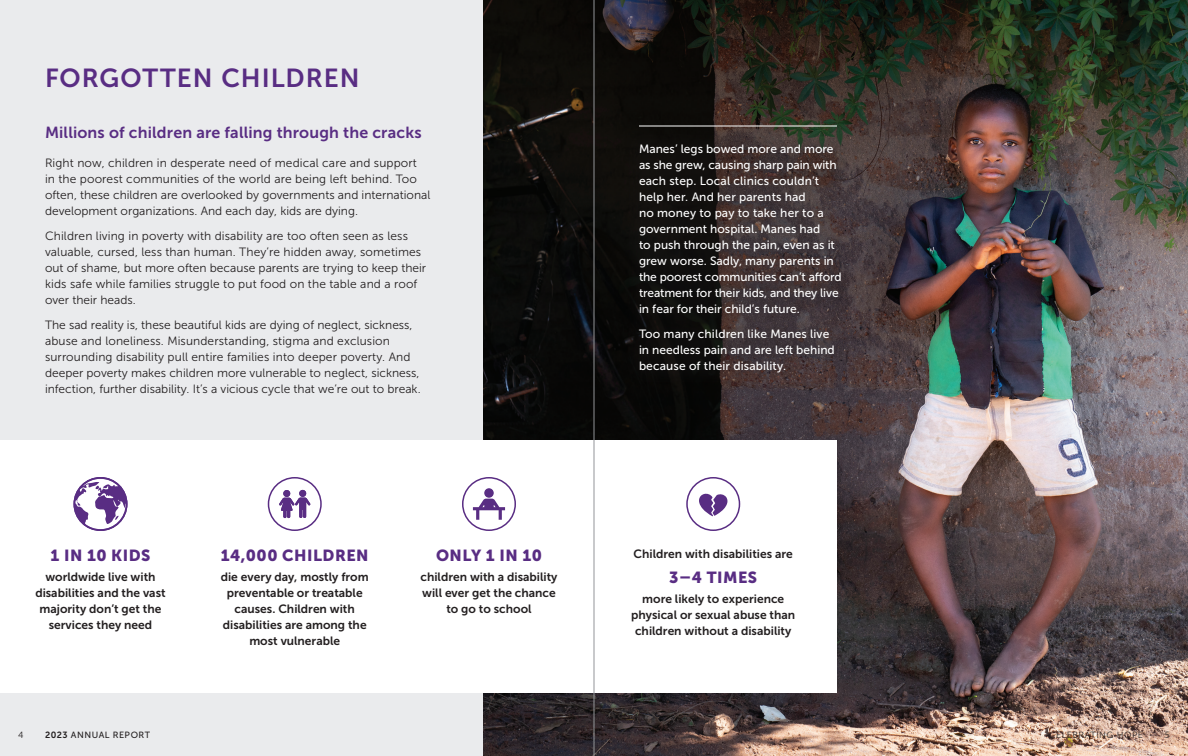
<style>
.page{position:relative;width:1188px;height:756px;background:#fff}
.page>*{position:absolute;margin:0;border:0;box-sizing:border-box;transform-origin:0 0}
.Heading_1{font:26px "Museo Sans 700";letter-spacing:.04em;color:#592d83}
.Text_Paragraph{font:16px "Museo Sans 700";letter-spacing:.01em;color:#592d83}
.Text_Paragraph-2{font:16px "Museo Sans 900";letter-spacing:.03em;color:#592d83}
.Text_Paragraph-3{font:12px/16px "Museo Sans 300";letter-spacing:.005em;color:#231f20}
.Text_Paragraph-4{font:12px/16px "Museo Sans 500";color:#fff}
.Text_Paragraph-5{font:12px/16px "Museo Sans 700";color:#231f20;text-align:center}
.Text_Paragraph-6{font:9px "Museo Sans 300";letter-spacing:.055em;color:#231f20}
.Text_Paragraph-7{font:9px "Museo Sans 500";letter-spacing:.06em;color:#231f20}
.s1{font-family:"Museo Sans 700"}
</style>
<div class="page">
<div style="left:0;top:0;width:594px;height:756px;background:#eaebed"></div>
<img style="left:484px;top:0;width:704px;height:756px">
<div style="left:0;top:441px;width:837px;height:252px;background:#fff"></div>
<svg style="left:268px;top:477px;width:54px;height:54px"></svg>
<div style="left:620px;top:125px;width:240px;height:266px;background:#231f20;opacity:.25"></div>
<hr style="left:639px;top:126px;width:198px;height:1px;background:#fff">
<hr style="left:594px;top:0;width:1px;height:756px;background:#939598">
<svg style="left:74px;top:477px;width:54px;height:54px"></svg>
<svg style="left:686px;top:477px;width:54px;height:54px"></svg>
<svg style="left:462px;top:477px;width:54px;height:54px"></svg>
<p class="Heading_1" style="left:45px;top:64px;width:316px">FORGOTTEN CHILDREN</p>
<p class="Text_Paragraph" style="left:45px;top:124px;width:378px">Millions of children are falling through the cracks</p>
<p class="Text_Paragraph-3" style="left:45px;top:154px;width:387px">Right now, children in desperate need of medical care and support<br>in the poorest communities of the world are being left behind. Too often, these children are overlooked by governments and international development organizations. And each day, kids are dying.</p>
<p class="Text_Paragraph-3" style="left:45px;top:227px;width:383px">Children living in poverty with disability are too often seen as less valuable, cursed, less than human. They’re hidden away, sometimes out of shame, but more often because parents are trying to keep their kids safe while families struggle to put food on the table and a roof over their heads.</p>
<p class="Text_Paragraph-3" style="left:45px;top:316px;width:377px">The sad reality is, these beautiful kids are dying of neglect, sickness, abuse and loneliness. Misunderstanding, stigma and exclusion surrounding disability pull entire families into deeper poverty. And deeper poverty makes children more vulnerable to neglect, sickness, infection, further disability. It’s a vicious cycle that we’re out to break.</p>
<p class="Text_Paragraph-2" style="left:51px;top:546px;width:101px">1 IN 10 KIDS</p>
<p class="Text_Paragraph-5" style="left:35px;top:569px;width:132px">worldwide live with disabilities and the vast majority don’t get the services they need</p>
<p class="Text_Paragraph-2" style="left:221px;top:546px;width:149px">14,000 CHILDREN</p>
<p class="Text_Paragraph-5" style="left:221px;top:569px;width:149px">die every day, mostly from preventable or treatable causes. Children with disabilities are among the most vulnerable</p>
<p class="Text_Paragraph-2" style="left:436px;top:546px;width:107px">ONLY 1 IN 10</p>
<p class="Text_Paragraph-5" style="left:421px;top:569px;width:138px">children with a disability will ever get the chance to go to school</p>
<p class="Text_Paragraph-4" style="left:639px;top:141px;width:204px">Manes’ legs bowed more and more as she grew, causing sharp pain with each step. Local clinics couldn’t help her. And her parents had<br>no money to pay to take her to a government hospital. Manes had<br>to push through the pain, even as it grew worse. Sadly, many parents in the poorest communities can’t afford treatment for their kids, and they live in fear for their child’s future.</p>
<p class="Text_Paragraph-4" style="left:639px;top:326px;width:197px">Too many children like Manes live in needless pain and are left behind because of their disability.</p>
<p class="Text_Paragraph-5" style="left:634px;top:546px;width:161px">Children with disabilities are</p>
<p class="Text_Paragraph-2" style="left:669px;top:568px;width:89px">3–4 TIMES</p>
<p class="Text_Paragraph-5" style="left:631px;top:591px;width:166px">more likely to experience physical or sexual abuse than children without a disability</p>
<p class="Text_Paragraph-7" style="left:45px;top:730px;width:107px"><span class="s1">2023</span> ANNUAL REPORT</p>
<p class="Text_Paragraph-6" style="left:1049px;top:730px;width:95px">CELEBRATING HOPE</p>
<p class="Text_Paragraph-6" style="left:18px;top:730px;width:7px">4</p>
<p class="Text_Paragraph-6" style="left:1165px;top:730px;width:7px">5</p>
</div>
